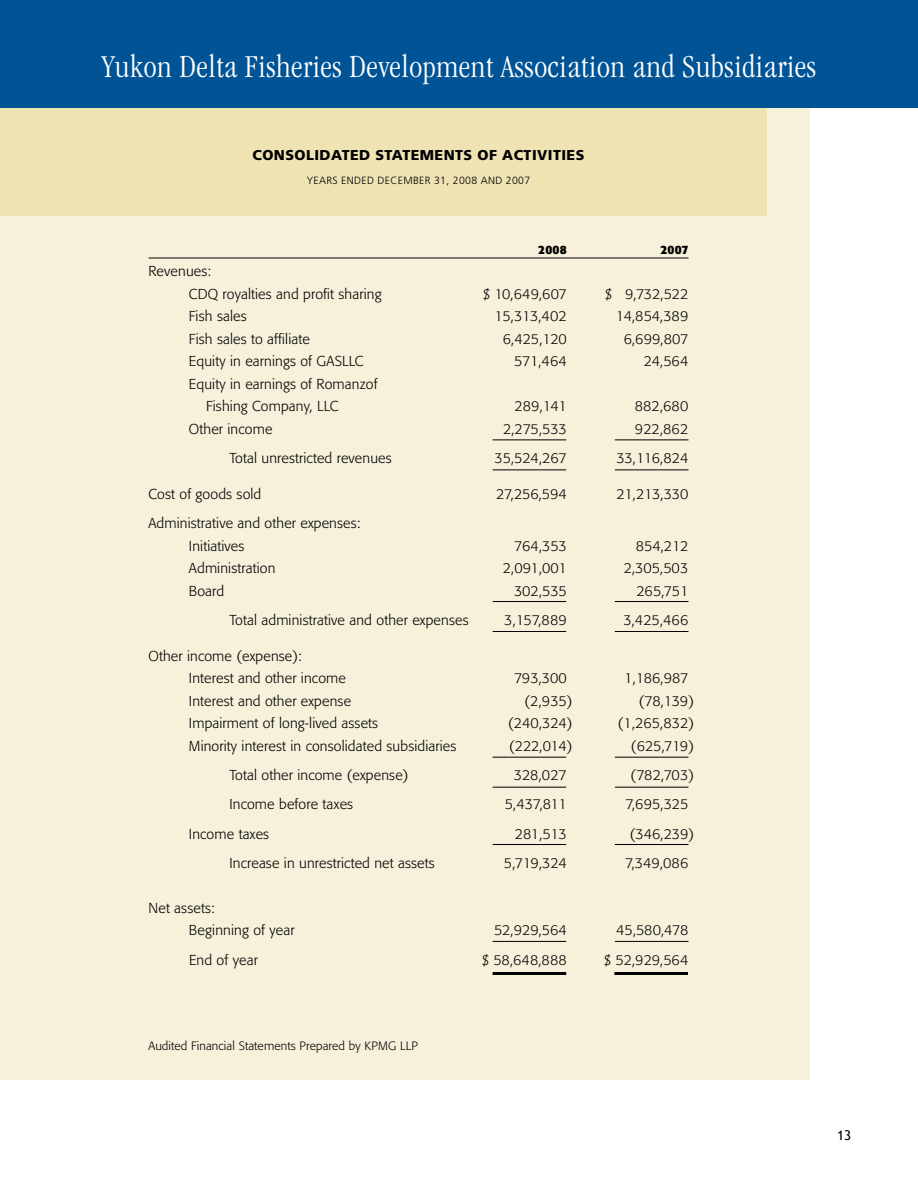
<style>
.page{position:relative;width:918px;height:1188px;background:#fff}
.page>*{position:absolute;margin:0;border:0;box-sizing:border-box;transform-origin:0 0}
.t1{font:300 condensed 33px "Garamond";letter-spacing:.02em;color:#fff}
.t2{font:300 14.25px/22.5px "Formata";letter-spacing:.01em;color:#000}
.t3{font:900 14.25px "Frutiger";letter-spacing:.03em;color:#000}
.t4{font:13.5px "Trebuchet MS";color:#000}
.t5{font:300 12px "Formata";letter-spacing:.01em;color:#000}
.t6{font:700 12px "Formata";letter-spacing:.01em;color:#000}
.t7{font:300 10.5px "Frutiger";letter-spacing:.03em;color:#000}
</style>
<div class="page">
<div style="left:0;top:108px;width:810px;height:972px;background:#f7f1db"></div>
<div style="left:0;top:108px;width:766px;height:108px;background:#efe3b3"></div>
<hr style="left:148px;top:258px;width:541px;height:1px;background:#000">
<hr style="left:493px;top:440px;width:73px;height:1px;background:#000">
<hr style="left:493px;top:601px;width:73px;height:1px;background:#000">
<hr style="left:493px;top:757px;width:73px;height:1px;background:#000">
<hr style="left:493px;top:844px;width:73px;height:1px;background:#000">
<hr style="left:493px;top:470px;width:73px;height:1px;background:#000">
<hr style="left:493px;top:631px;width:73px;height:1px;background:#000">
<hr style="left:493px;top:787px;width:73px;height:1px;background:#000">
<hr style="left:493px;top:941px;width:73px;height:1px;background:#000">
<hr style="left:615px;top:440px;width:74px;height:1px;background:#000">
<hr style="left:615px;top:601px;width:74px;height:1px;background:#000">
<hr style="left:615px;top:757px;width:74px;height:1px;background:#000">
<hr style="left:615px;top:844px;width:74px;height:1px;background:#000">
<hr style="left:615px;top:470px;width:74px;height:1px;background:#000">
<hr style="left:615px;top:631px;width:74px;height:1px;background:#000">
<hr style="left:615px;top:787px;width:74px;height:1px;background:#000">
<hr style="left:615px;top:941px;width:74px;height:1px;background:#000">
<hr style="left:614px;top:972px;width:74px;height:3px;background:#000">
<hr style="left:493px;top:972px;width:73px;height:3px;background:#000">
<div style="left:0;top:0;width:918px;height:108px;background:#005496"></div>
<h1 class="t1" style="left:102px;top:48px;width:716px">Yukon Delta Fisheries Development Association and Subsidiaries</h1>
<p class="t3" style="left:253px;top:147px;width:21px">CONSOLI</p>
<p class="t3" style="left:320px;top:147px;width:22px">DATE</p>
<p class="t3" style="left:359px;top:147px;width:37px">D STATEMENTS</p>
<p class="t3" style="left:478px;top:147px;width:79px">OF ACTIVITIES</p>
<p class="t7" style="left:307px;top:175px;width:14px">YEARS</p>
<p class="t7" style="left:341px;top:175px;width:8px">ENDED</p>
<p class="t7" style="left:378px;top:175px;width:15px">DECEMBER</p>
<p class="t7" style="left:434px;top:175px;width:55px">31, 2008 AND</p>
<p class="t7" style="left:506px;top:175px;width:26px">2007</p>
<p class="t2" style="left:189px;top:260px;width:194px;text-indent:-40px">Revenues:<br>CDQ royalties and profit sharing</p>
<p class="t6" style="left:538px;top:242px;width:30px">2008</p>
<p class="t6" style="left:661px;top:242px;width:29px">2007</p>
<p class="t2" style="left:483px;top:283px;width:85px">$ 10,649,607</p>
<p class="t2" style="left:605px;top:283px;width:85px">$ 9,732,522</p>
<p class="t2" style="left:189px;top:305px;width:59px">Fish sales</p>
<p class="t2" style="left:495px;top:305px;width:74px">15,313,402</p>
<p class="t2" style="left:616px;top:305px;width:74px">14,854,389</p>
<p class="t2" style="left:189px;top:328px;width:122px">Fish sales to affiliate</p>
<p class="t2" style="left:503px;top:328px;width:66px">6,425,120</p>
<p class="t2" style="left:624px;top:328px;width:66px">6,699,807</p>
<p class="t2" style="left:189px;top:350px;width:176px">Equity in earnings of GASLLC</p>
<p class="t2" style="left:514px;top:350px;width:54px">571,464</p>
<p class="t2" style="left:644px;top:350px;width:46px">24,564</p>
<p class="t2" style="left:206px;top:373px;width:173px;text-indent:-17px">Equity in earnings of Romanzof<br>Fishing Company, LLC</p>
<p class="t2" style="left:515px;top:395px;width:54px">289,141</p>
<p class="t2" style="left:635px;top:395px;width:55px">882,680</p>
<p class="t2" style="left:189px;top:418px;width:85px">Other income</p>
<p class="t2" style="left:503px;top:418px;width:65px">2,275,533</p>
<p class="t2" style="left:635px;top:418px;width:55px">922,862</p>
<p class="t2" style="left:229px;top:447px;width:164px">Total unrestricted revenues</p>
<p class="t2" style="left:495px;top:447px;width:74px">35,524,267</p>
<p class="t2" style="left:616px;top:447px;width:73px">33,116,824</p>
<p class="t2" style="left:148px;top:483px;width:114px">Cost of goods sold</p>
<p class="t2" style="left:496px;top:483px;width:72px">27,256,594</p>
<p class="t2" style="left:616px;top:483px;width:73px">21,213,330</p>
<p class="t2" style="left:189px;top:512px;width:173px;text-indent:-40px">Administrative and other expenses:<br>Initiatives</p>
<p class="t2" style="left:514px;top:535px;width:54px">764,353</p>
<p class="t2" style="left:636px;top:535px;width:54px">854,212</p>
<p class="t2" style="left:189px;top:557px;width:88px">Administration</p>
<p class="t2" style="left:503px;top:557px;width:66px">2,091,001</p>
<p class="t2" style="left:624px;top:557px;width:66px">2,305,503</p>
<p class="t2" style="left:189px;top:580px;width:37px">Board</p>
<p class="t2" style="left:514px;top:580px;width:54px">302,535</p>
<p class="t2" style="left:636px;top:580px;width:53px">265,751</p>
<p class="t2" style="left:229px;top:609px;width:241px">Total administrative and other expenses</p>
<p class="t2" style="left:504px;top:609px;width:64px">3,157,889</p>
<p class="t2" style="left:623px;top:609px;width:66px">3,425,466</p>
<p class="t2" style="left:189px;top:645px;width:158px;text-indent:-40px">Other income (expense):<br>Interest and other income</p>
<p class="t2" style="left:514px;top:667px;width:54px">793,300</p>
<p class="t2" style="left:624px;top:667px;width:66px">1,186,987</p>
<p class="t2" style="left:189px;top:690px;width:164px">Interest and other expense</p>
<p class="t2" style="left:525px;top:690px;width:50px">(2,935)</p>
<p class="t2" style="left:639px;top:690px;width:57px">(78,139)</p>
<p class="t2" style="left:189px;top:712px;width:191px">Impairment of long-lived assets</p>
<p class="t2" style="left:508px;top:712px;width:66px">(240,324)</p>
<p class="t2" style="left:618px;top:712px;width:78px">(1,265,832)</p>
<p class="t2" style="left:189px;top:735px;width:269px">Minority interest in consolidated subsidiaries</p>
<p class="t2" style="left:509px;top:735px;width:65px">(222,014)</p>
<p class="t2" style="left:631px;top:735px;width:65px">(625,719)</p>
<p class="t2" style="left:229px;top:764px;width:181px">Total other income (expense)</p>
<p class="t2" style="left:514px;top:764px;width:54px">328,027</p>
<p class="t2" style="left:631px;top:764px;width:65px">(782,703)</p>
<p class="t2" style="left:229px;top:793px;width:125px">Income before taxes</p>
<p class="t2" style="left:505px;top:793px;width:64px">5,437,811</p>
<p class="t2" style="left:625px;top:793px;width:64px">7,695,325</p>
<p class="t2" style="left:189px;top:823px;width:82px">Income taxes</p>
<p class="t2" style="left:515px;top:823px;width:53px">281,513</p>
<p class="t2" style="left:630px;top:823px;width:66px">(346,239)</p>
<p class="t2" style="left:229px;top:852px;width:207px">Increase in unrestricted net assets</p>
<p class="t2" style="left:504px;top:852px;width:64px">5,719,324</p>
<p class="t2" style="left:625px;top:852px;width:65px">7,349,086</p>
<p class="t2" style="left:189px;top:897px;width:107px;text-indent:-40px">Net assets:<br>Beginning of year</p>
<p class="t2" style="left:494px;top:919px;width:74px">52,929,564</p>
<p class="t2" style="left:616px;top:919px;width:74px">45,580,478</p>
<p class="t2" style="left:189px;top:949px;width:70px">End of year</p>
<p class="t2" style="left:482px;top:949px;width:86px">$ 58,648,888</p>
<p class="t2" style="left:604px;top:949px;width:86px">$ 52,929,564</p>
<p class="t5" style="left:148px;top:1039px;width:271px">Audited Financial Statements Prepared by KPMG LLP</p>
<p class="t4" style="left:837px;top:1128px;width:16px">13</p>
</div>
